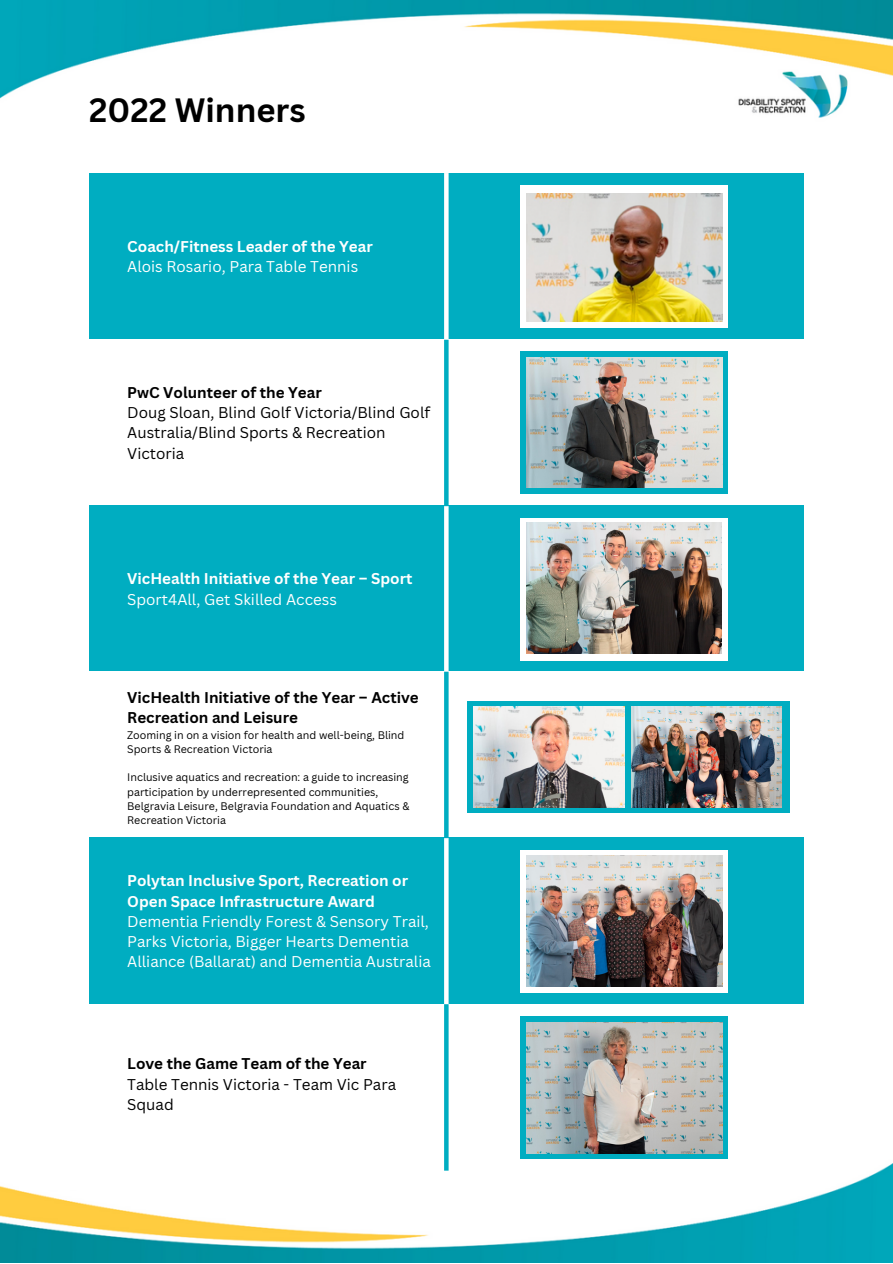
<style>
.page{position:relative;width:893px;height:1264px;background:#fff}
.page>*{position:absolute;margin:0;border:0;box-sizing:border-box;transform-origin:0 0}
.t1{font:700 32.85px "Canva Sans";color:#000}
.t2{font:15.15px/20.2px "Canva Sans";color:#fff}
.t3{font:700 15.15px/20.2px "Canva Sans";color:#fff}
.t4{font:15.15px/20.2px "Canva Sans";color:#000}
.t5{font:700 15.15px/20.4px "Canva Sans";color:#000}
.t6{font:10.65px/14.2px "Canva Sans";color:#000}
</style>
<div class="page">
<img style="left:0;top:0;width:892px;height:118px">
<img style="left:0;top:1163px;width:892px;height:99px">
<div style="left:20px;top:1139px;width:140px;height:50px;background:#fff"></div>
<div style="left:90px;top:1151px;width:140px;height:49px;background:#fff"></div>
<div style="left:89px;top:173px;width:714px;height:167px;background:#00adc1"></div>
<div style="left:89px;top:339px;width:714px;height:167px;background:#fff"></div>
<div style="left:89px;top:505px;width:714px;height:167px;background:#00adc1"></div>
<div style="left:89px;top:671px;width:714px;height:167px;background:#fff"></div>
<div style="left:89px;top:838px;width:714px;height:166px;background:#00adc1"></div>
<div style="left:520px;top:850px;width:207px;height:142px;background:#fff"></div>
<img style="left:526px;top:855px;width:196px;height:131px">
<div style="left:89px;top:1004px;width:714px;height:166px;background:#fff"></div>
<svg style="left:444px;top:173px;width:4px;height:166px"></svg>
<svg style="left:444px;top:506px;width:4px;height:165px"></svg>
<svg style="left:444px;top:838px;width:4px;height:166px"></svg>
<svg style="left:444px;top:340px;width:4px;height:165px"></svg>
<svg style="left:444px;top:671px;width:4px;height:167px"></svg>
<svg style="left:444px;top:1004px;width:4px;height:166px"></svg>
<div style="left:520px;top:352px;width:207px;height:142px;background:#00adc1"></div>
<img style="left:526px;top:357px;width:196px;height:130px">
<div style="left:520px;top:1016px;width:207px;height:142px;background:#00adc1"></div>
<img style="left:526px;top:1022px;width:196px;height:131px">
<div style="left:520px;top:186px;width:207px;height:142px;background:#fff"></div>
<img style="left:526px;top:193px;width:196px;height:128px">
<svg style="left:520px;top:518px;width:207px;height:142px;background:#f2f1f1"></svg>
<img style="left:526px;top:523px;width:195px;height:130px">
<div style="left:466px;top:701px;width:323px;height:111px;background:#00adc1"></div>
<img style="left:474px;top:706px;width:150px;height:102px">
<img style="left:631px;top:706px;width:150px;height:102px">
<p class="t1" style="left:89px;top:86px;width:218px">2022 Winners</p>
<p class="t3" style="left:127px;top:236px;width:247px">Coach/Fitness Leader of the Year</p>
<p class="t2" style="left:127px;top:256px;width:232px">Alois Rosario, Para Table Tennis</p>
<p class="t5" style="left:127px;top:382px;width:196px">PwC Volunteer of the Year</p>
<p class="t4" style="left:127px;top:402px;width:304px">Doug Sloan, Blind Golf Victoria/Blind Golf<br>Australia/Blind Sports &amp; Recreation<br>Victoria</p>
<p class="t3" style="left:127px;top:568px;width:287px">VicHealth Initiative of the Year – Sport</p>
<p class="t2" style="left:127px;top:588px;width:211px">Sport4All, Get Skilled Access</p>
<p class="t5" style="left:127px;top:687px;width:293px">VicHealth Initiative of the Year – Active<br>Recreation and Leisure</p>
<p class="t6" style="left:127px;top:727px;width:279px">Zooming in on a vision for health and well-being, Blind<br>Sports &amp; Recreation Victoria</p>
<p class="t6" style="left:127px;top:770px;width:284px">Inclusive aquatics and recreation: a guide to increasing participation by underrepresented communities, Belgravia Leisure, Belgravia Foundation and Aquatics &amp; Recreation Victoria</p>
<p class="t3" style="left:127px;top:870px;width:282px">Polytan Inclusive Sport, Recreation or<br>Open Space Infrastructure Award</p>
<p class="t2" style="left:127px;top:910px;width:305px">Dementia Friendly Forest &amp; Sensory Trail,<br>Parks Victoria, Bigger Hearts Dementia<br>Alliance (Ballarat) and Dementia Australia</p>
<p class="t5" style="left:127px;top:1053px;width:241px">Love the Game Team of the Year</p>
<p class="t4" style="left:127px;top:1073px;width:270px">Table Tennis Victoria - Team Vic Para<br>Squad</p>
</div>
